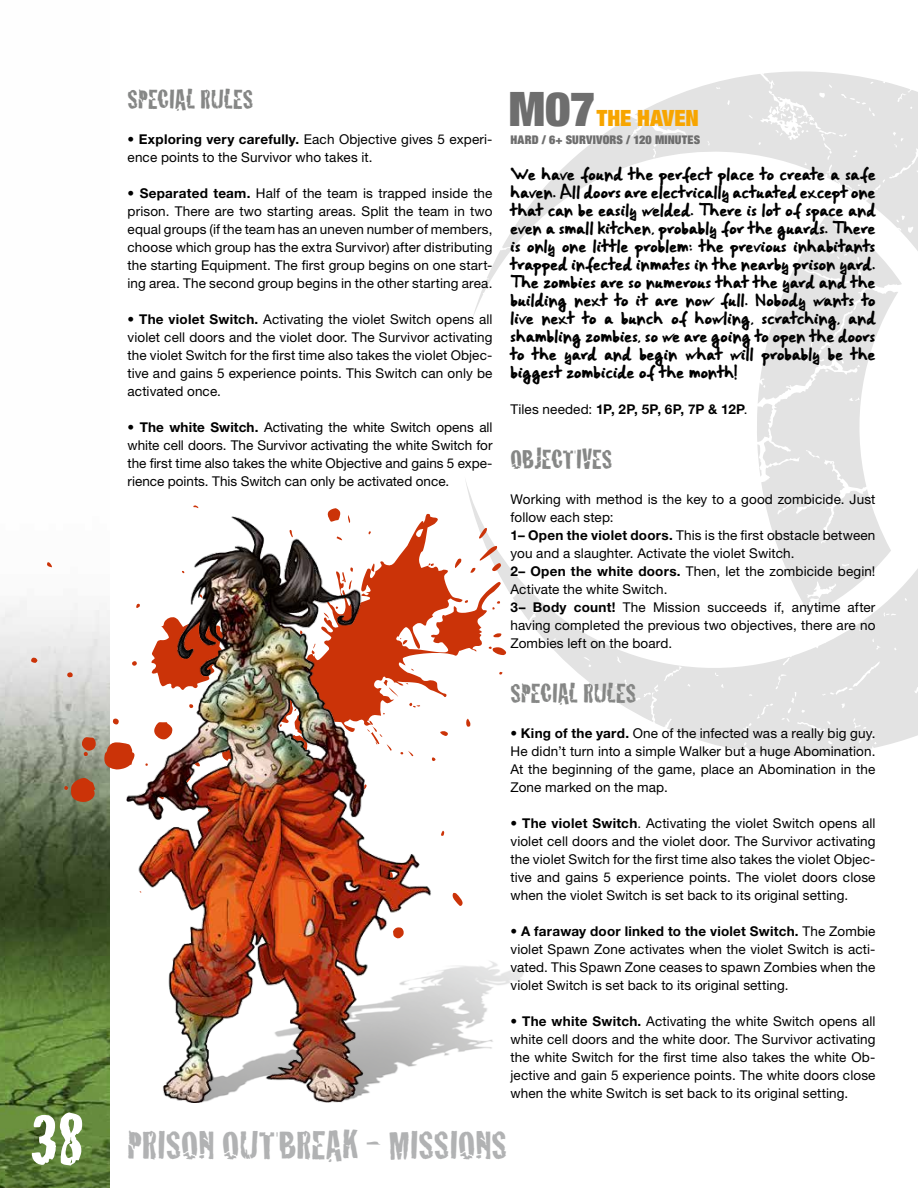
<style>
.page{position:relative;width:918px;height:1188px;background:#fff}
.page>*{position:absolute;margin:0;border:0;box-sizing:border-box;transform-origin:0 0}
.t1{font:42px "Cracked";letter-spacing:-.005em;color:#b1b2b3}
.T2{font:28.5px "Cracked";letter-spacing:-.01em;color:#868786}
.Titre_Mission{font:900 condensed 22.5px "Helvetica Neue LT Std";letter-spacing:-.005em;color:#f7a500}
.Corps_de_texte{font:13.5px/18px "Helvetica Neue LT Std";letter-spacing:.01em;color:#000;text-align:justify}
.Corps_de_texte-2{font:700 13.5px "Helvetica Neue LT Std";letter-spacing:.025em;color:#000}
.Intro_Scénarios{font:12.75px/18px "Gorri Sans";letter-spacing:.01em;color:#000;text-align:justify}
.Mission_level{font:900 condensed 12px "Helvetica Neue LT Std";letter-spacing:.01em;color:#6e6e6e}
.s1{font-weight:700}
.s2{font-size:47.7px;color:#6e6e6e}
.s3{font-weight:400}
.s4{font-size:75px;color:#fff}
</style>
<div class="page">
<svg style="left:757px;top:401px;width:104px;height:46px;background:#e4e4e4"></svg>
<svg style="left:757px;top:444px;width:6px;height:3px"></svg>
<svg style="left:486px;top:71px;width:432px;height:330px"></svg>
<svg style="left:779px;top:120px;width:17px;height:11px"></svg>
<svg style="left:473px;top:282px;width:15px;height:36px"></svg>
<svg style="left:466px;top:447px;width:452px;height:309px"></svg>
<img style="left:0;top:939px;width:110px;height:249px">
<img style="left:163px;top:516px;width:362px;height:587px">
<img style="left:0;top:505px;width:506px;height:434px">
<p class="T2" style="left:128px;top:76px;width:127px">SPECIAL RULES</p>
<p class="Corps_de_texte" style="left:128px;top:130px;width:366px"><span class="s1">• Exploring very carefully.</span> Each Objective gives 5 experi&shy;ence points to the Survivor who takes it.</p>
<p class="Corps_de_texte" style="left:128px;top:184px;width:366px"><span class="s1">• Separated team.</span> Half of the team is trapped inside the prison. There are two starting areas. Split the team in two equal groups (if the team has an uneven number of members, choose which group has the extra Survivor) after distributing the starting Equipment. The first group begins on one start&shy;ing area. The second group begins in the other starting area.</p>
<p class="Corps_de_texte" style="left:128px;top:310px;width:366px"><span class="s1">• The violet Switch.</span> Activating the violet Switch opens all violet cell doors and the violet door. The Survivor activating the violet Switch for the first time also takes the violet Objec&shy;tive and gains 5 experience points. This Switch can only be activated once.</p>
<p class="Corps_de_texte" style="left:128px;top:418px;width:366px"><span class="s1">• The white Switch.</span> Activating the white Switch opens all white cell doors. The Survivor activating the white Switch for the first time also takes the white Objective and gains 5 expe&shy;rience points. This Switch can only be activated once.</p>
<p class="Titre_Mission" style="left:509px;top:104px;width:192px"><span class="s2">M07</span>THE HAVEN</p>
<p class="Mission_level" style="left:511px;top:132px;width:191px">HARD / 6+ SURVIVORS / 120 MINUTES</p>
<p class="Intro_Scénarios" style="left:511px;top:166px;width:366px">We have found the perfect place to create a safe haven. All doors are electrically actuated except one that can be easily welded. There is lot of space and even a small kitchen, probably for the guards. There is only one little problem: the previous inhabitants trapped infected inmates in the nearby prison yard.<br>The zombies are so numerous that the yard and the building next to it are now full. Nobody wants to live next to a bunch of howling, scratching, and shambling zombies, so we are going to open the doors to the yard and begin what will probably be the biggest zombicide of the month!</p>
<p class="Corps_de_texte-2" style="left:511px;top:401px;width:236px"><span class="s3">Tiles needed:</span> 1P, 2P, 5P, 6P, 7P &amp; 12P<span class="s3">.</span></p>
<p class="T2" style="left:511px;top:436px;width:103px">OBJECTIVES</p>
<p class="Corps_de_texte" style="left:511px;top:490px;width:366px">Working with method is the key to a good zombicide. Just follow each step:</p>
<p class="Corps_de_texte" style="left:511px;top:526px;width:366px"><span class="s1">1– Open the violet doors.</span> This is the first obstacle between you and a slaughter. Activate the violet Switch.</p>
<p class="Corps_de_texte" style="left:511px;top:562px;width:366px"><span class="s1">2– Open the white doors.</span> Then, let the zombicide begin!<br>Activate the white Switch.</p>
<p class="Corps_de_texte" style="left:511px;top:598px;width:366px"><span class="s1">3– Body count!</span> The Mission succeeds if, anytime after having completed the previous two objectives, there are no Zombies left on the board.</p>
<p class="T2" style="left:511px;top:670px;width:127px">SPECIAL RULES</p>
<p class="Corps_de_texte" style="left:511px;top:724px;width:366px;text-align:left"><span class="s1">• King of the yard.</span> One of the infected was a really big guy.<br>He didn’t turn into a simple Walker but a huge Abomination.<br>At the beginning of the game, place an Abomination in the Zone marked on the map.</p>
<p class="Corps_de_texte" style="left:511px;top:814px;width:366px"><span class="s1">• The violet Switch</span>. Activating the violet Switch opens all violet cell doors and the violet door. The Survivor activating the violet Switch for the first time also takes the violet Objec&shy;tive and gains 5 experience points. The violet doors close when the violet Switch is set back to its original setting.</p>
<p class="Corps_de_texte" style="left:511px;top:922px;width:366px"><span class="s1">• A faraway door linked to the violet Switch.</span> The Zombie violet Spawn Zone activates when the violet Switch is acti&shy;vated. This Spawn Zone ceases to spawn Zombies when the violet Switch is set back to its original setting.</p>
<p class="Corps_de_texte" style="left:511px;top:1012px;width:366px"><span class="s1">• The white Switch.</span> Activating the white Switch opens all white cell doors and the white door. The Survivor activating the white Switch for the first time also takes the white Ob&shy;jective and gain 5 experience points. The white doors close when the white Switch is set back to its original setting.</p>
<h1 class="t1" style="left:30px;top:1112px;width:479px"><span class="s4">38</span> PRISON OUTBREAK - MISSIONS</h1>
</div>
